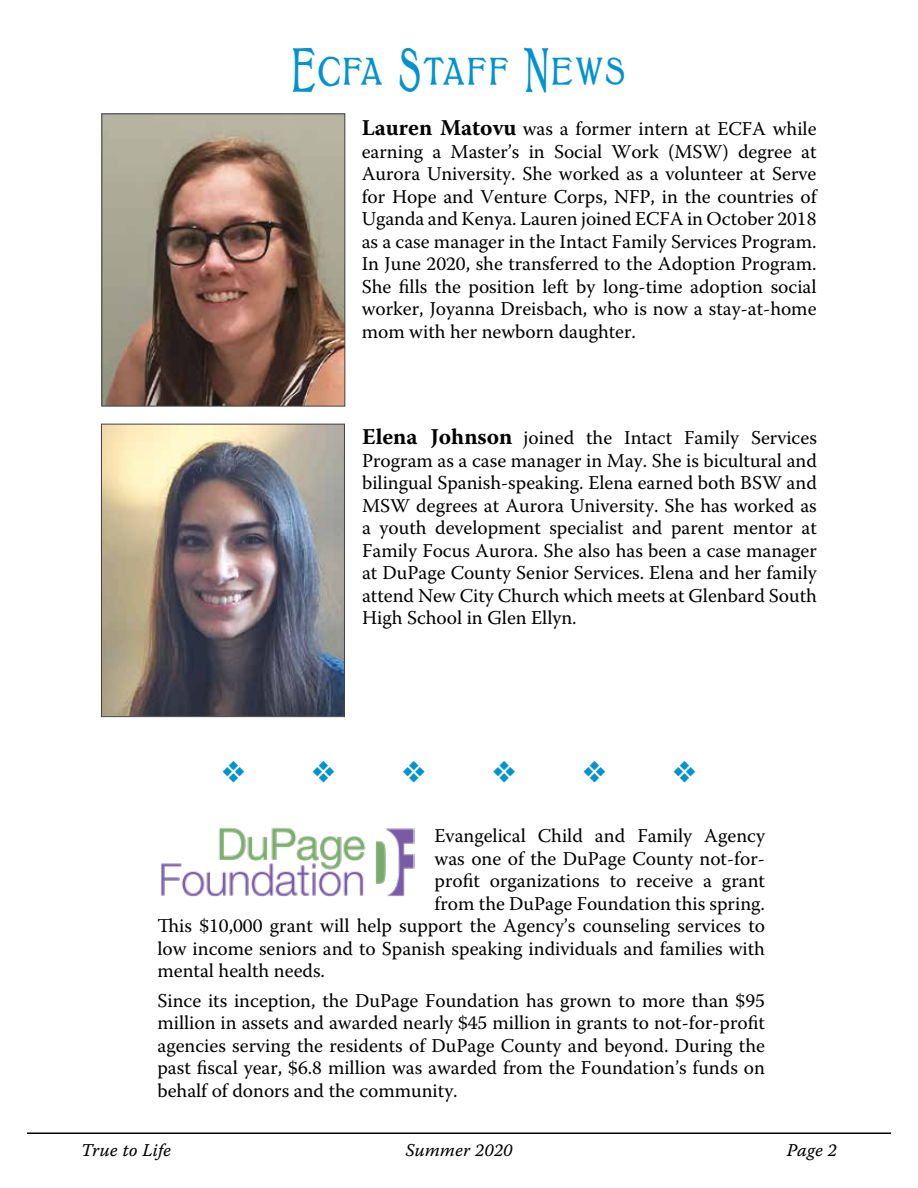
<style>
.page{position:relative;width:918px;height:1188px;background:#fff}
.page>*{position:absolute;margin:0;border:0;box-sizing:border-box;transform-origin:0 0}
.t1{font:48px "Bolton Titling Elongated";letter-spacing:.06em;color:#0093d0}
.t2{font:19.5px/22.5px "Warnock Pro";color:#000;text-align:justify}
.t3{font:18px "Warnock Pro It Capt";letter-spacing:.005em;color:#000}
.s1{font-weight:700;font-size:22.5px}
</style>
<div class="page">
<hr style="left:27px;top:1132px;width:864px;height:2px;background:#000">
<img style="left:103px;top:426px;width:240px;height:289px">
<div style="left:101px;top:424px;width:244px;height:293px;border:1px solid #414042"></div>
<img style="left:103px;top:115px;width:240px;height:289px">
<div style="left:101px;top:113px;width:244px;height:293px;border:1px solid #414042"></div>
<img style="left:161px;top:827px;width:251px;height:68px">
<div style="left:156px;top:823px;width:258px;height:74px;border:1px solid #fff"></div>
<h1 class="t1" style="left:293px;top:44px;width:333px">Ecfa Staff News</h1>
<p class="t2" style="left:362px;top:117px;width:456px"><span class="s1">Lauren Matovu</span> was a former intern at ECFA while earning a Master’s in Social Work (MSW) degree at Aurora University. She worked as a volunteer at Serve for Hope and Venture Corps, NFP, in the countries of Uganda and Kenya. Lauren joined ECFA in October 2018 as a case manager in the Intact Family Services Program.<br>In June 2020, she transferred to the Adoption Program.<br>She fills the position left by long-time adoption social worker, Joyanna Dreisbach, who is now a stay-at-home mom with her newborn daughter.</p>
<p class="t2" style="left:362px;top:426px;width:456px"><span class="s1">Elena Johnson</span> joined the Intact Family Services Program as a case manager in May. She is bicultural and bilingual Spanish-speaking. Elena earned both BSW and MSW degrees at Aurora University. She has worked as a youth development specialist and parent mentor at Family Focus Aurora. She also has been a case manager at DuPage County Senior Services. Elena and her family attend New City Church which meets at Glenbard South High School in Glen Ellyn.</p>
<p class="t2" style="left:435px;top:824px;width:332px">Evangelical Child and Family Agency</p>
<p class="t2" style="left:435px;top:847px;width:332px">was one of the DuPage County not-for-</p>
<p class="t2" style="left:435px;top:869px;width:332px">profit organizations to receive a grant</p>
<p class="t2" style="left:435px;top:892px;width:332px">from the DuPage Foundation this spring.</p>
<p class="t2" style="left:157px;top:914px;width:609px">This $10,000 grant will help support the Agency’s counseling services to</p>
<p class="t2" style="left:157px;top:937px;width:609px">low income seniors and to Spanish speaking individuals and families with</p>
<p class="t2" style="left:157px;top:959px;width:169px">mental health needs.</p>
<p class="t2" style="left:157px;top:989px;width:609px">Since its inception, the DuPage Foundation has grown to more than $95 million in assets and awarded nearly $45 million in grants to not-for-profit agencies serving the residents of DuPage County and beyond. During the past fiscal year, $6.8 million was awarded from the Foundation’s funds on behalf of donors and the community.</p>
<p class="t3" style="left:81px;top:1139px;width:92px">True to Life</p>
<p class="t3" style="left:405px;top:1139px;width:109px">Summer 2020</p>
<p class="t3" style="left:787px;top:1139px;width:52px">Page 2</p>
</div>
